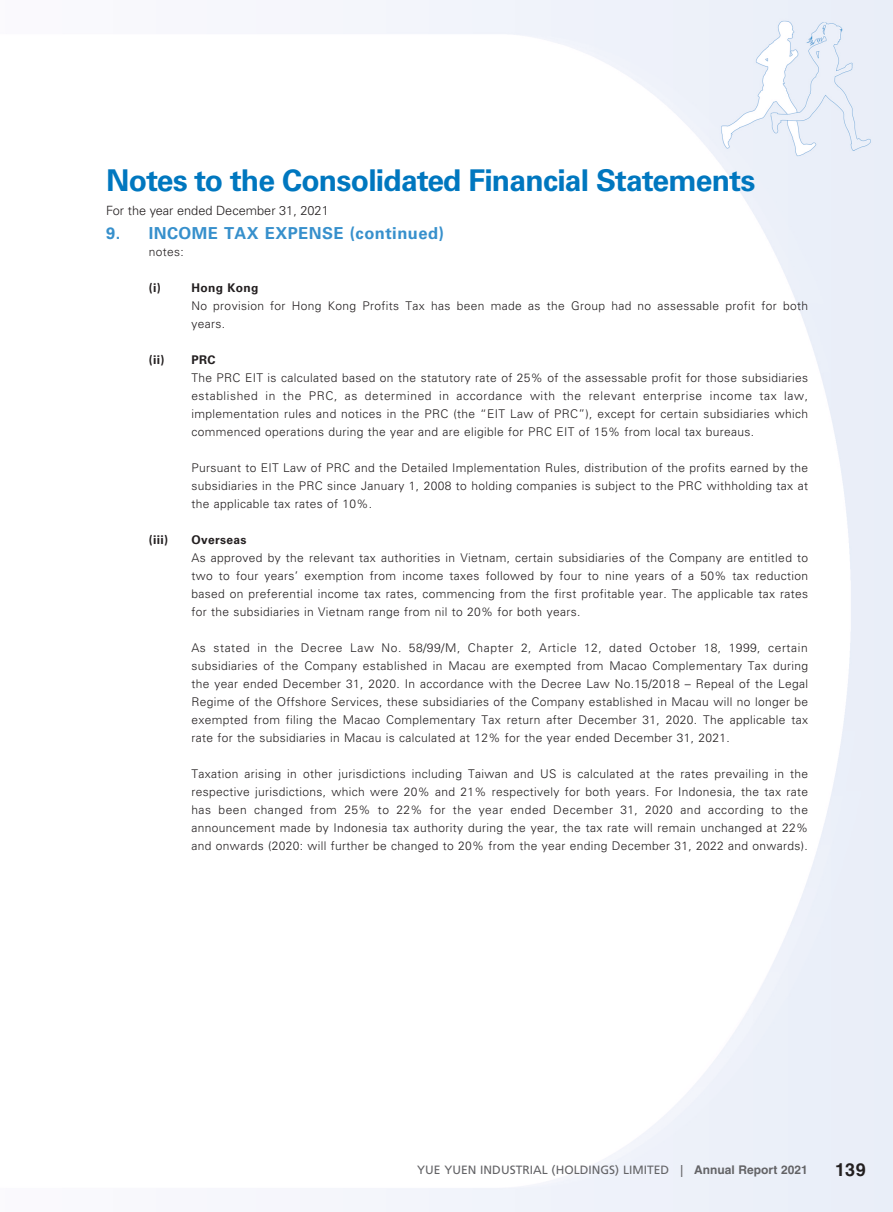
<style>
.page{position:relative;width:893px;height:1212px;background:#fff}
.page>*{position:absolute;margin:0;border:0;box-sizing:border-box;transform-origin:0 0}
.t1{font:700 30px "Univers LT Std";letter-spacing:-.025em;color:#0077bf}
.t2{font:700 18px "Helvetica LT Std";color:#231f20}
._01_H1{font:700 16.5px "Univers LT Std";letter-spacing:.03em;color:#3790cc}
.t3{font:300 12.75px "Univers LT Std";color:#231f20}
._06_Notes{font:300 12px/18px "Univers LT Std";letter-spacing:.03em;color:#231f20;text-align:justify}
.t4{font:12px "Frutiger LT Std";letter-spacing:.005em;color:#636366}
._06_Notes-2{font:700 12px "Univers LT Std";letter-spacing:.03em;color:#231f20}
.s1{font-family:"Helvetica LT Std";font-weight:700}
</style>
<div class="page">
<img style="left:300px;top:0;width:593px;height:1212px">
<h1 class="t1" style="left:106px;top:163px;width:651px">Notes to the Consolidated Financial Statements</h1>
<p class="_01_H1" style="left:106px;top:224px;width:339px">9. INCOME TAX EXPENSE (continued)</p>
<p class="_06_Notes" style="left:149px;top:243px;width:37px">notes:</p>
<p class="_06_Notes-2" style="left:149px;top:281px;width:13px">(i)</p>
<p class="_06_Notes-2" style="left:191px;top:281px;width:69px">Hong Kong</p>
<p class="_06_Notes" style="left:191px;top:297px;width:618px">No provision for Hong Kong Profits Tax has been made as the Group had no assessable profit for both years.</p>
<p class="_06_Notes-2" style="left:149px;top:353px;width:68px">(ii) PRC</p>
<p class="_06_Notes" style="left:191px;top:369px;width:618px">The PRC EIT is calculated based on the statutory rate of 25% of the assessable profit for those subsidiaries established in the PRC, as determined in accordance with the relevant enterprise income tax law, implementation rules and notices in the PRC (the “EIT Law of PRC”), except for certain subsidiaries which commenced operations during the year and are eligible for PRC EIT of 15% from local tax bureaus.</p>
<p class="_06_Notes" style="left:191px;top:459px;width:618px">Pursuant to EIT Law of PRC and the Detailed Implementation Rules, distribution of the profits earned by the subsidiaries in the PRC since January 1, 2008 to holding companies is subject to the PRC withholding tax at the applicable tax rates of 10%.</p>
<p class="_06_Notes-2" style="left:149px;top:533px;width:21px">(iii)</p>
<p class="_06_Notes-2" style="left:191px;top:533px;width:57px">Overseas</p>
<p class="_06_Notes" style="left:191px;top:549px;width:618px">As approved by the relevant tax authorities in Vietnam, certain subsidiaries of the Company are entitled to two to four years’ exemption from income taxes followed by four to nine years of a 50% tax reduction based on preferential income tax rates, commencing from the first profitable year. The applicable tax rates for the subsidiaries in Vietnam range from nil to 20% for both years.</p>
<p class="_06_Notes" style="left:191px;top:639px;width:618px">As stated in the Decree Law No. 58/99/M, Chapter 2, Article 12, dated October 18, 1999, certain subsidiaries of the Company established in Macau are exempted from Macao Complementary Tax during the year ended December 31, 2020. In accordance with the Decree Law No.15/2018 – Repeal of the Legal Regime of the Offshore Services, these subsidiaries of the Company established in Macau will no longer be exempted from filing the Macao Complementary Tax return after December 31, 2020. The applicable tax rate for the subsidiaries in Macau is calculated at 12% for the year ended December 31, 2021.</p>
<p class="_06_Notes" style="left:191px;top:765px;width:618px">Taxation arising in other jurisdictions including Taiwan and US is calculated at the rates prevailing in the respective jurisdictions, which were 20% and 21% respectively for both years. For Indonesia, the tax rate has been changed from 25% to 22% for the year ended December 31, 2020 and according to the announcement made by Indonesia tax authority during the year, the tax rate will remain unchanged at 22% and onwards (2020: will further be changed to 20% from the year ending December 31, 2022 and onwards).</p>
<p class="t3" style="left:106px;top:202px;width:224px">For the year ended December 31, 2021</p>
<p class="t4" style="left:417px;top:1162px;width:392px">YUE YUEN INDUSTRIAL (HOLDINGS) LIMITED | <span class="s1">Annual Report 2021</span></p>
<h2 class="t2" style="left:835px;top:1158px;width:32px">139</h2>
</div>
